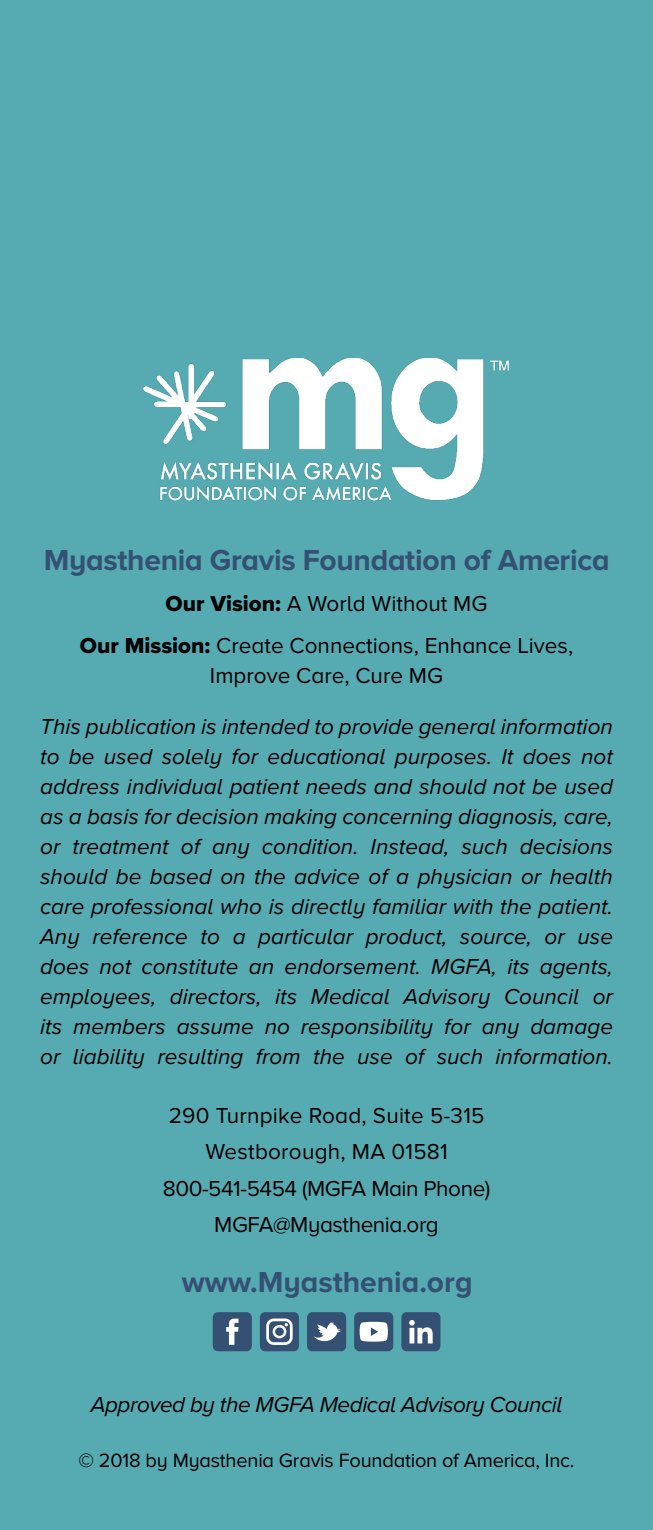
<style>
.page{position:relative;width:653px;height:1530px;background:#fff}
.page>*{position:absolute;margin:0;border:0;box-sizing:border-box;transform-origin:0 0}
.Heading_Proxima_Nova{font:700 30px "Proxima Nova";letter-spacing:-.01em;color:#345073}
.Proxima_Nova_-_small{font:italic 22.5px/30px "Proxima Nova";color:#000;text-align:justify}
.Proxima_Nova_-_small-2{font:22.5px/30px "Proxima Nova";color:#000;text-align:center}
.Proxima_Nova_-_small-3{font:22.5px "Proxima Nova";letter-spacing:-.02em;color:#000}
.Proxima_Nova_-_small-4{font:italic 22.5px "Proxima Nova";letter-spacing:-.02em;color:#000}
.Proxima_Nova_-_small-5{font:20px "Proxima Nova";letter-spacing:-.01em;color:#000}
.s1{font-family:"Proxima Nova Extrabld"}
</style>
<div class="page">
<div style="left:0;top:0;width:652px;height:1530px;background:#56aab2"></div>
<img style="left:144px;top:358px;width:364px;height:142px">
<div style="left:213px;top:1312px;width:39px;height:39px;background:#345073;border-radius:5px"></div>
<svg style="left:226px;top:1319px;width:12px;height:26px"></svg>
<div style="left:307px;top:1312px;width:39px;height:39px;background:#345073;border-radius:5px"></div>
<svg style="left:313px;top:1322px;width:28px;height:19px"></svg>
<div style="left:260px;top:1312px;width:39px;height:39px;background:#345073;border-radius:5px"></div>
<div style="left:266px;top:1319px;width:26px;height:26px;border:3px solid #fff;border-radius:6px"></div>
<div style="left:272px;top:1325px;width:14px;height:13px;border:3px solid #fff;border-radius:50%"></div>
<div style="left:354px;top:1312px;width:39px;height:39px;background:#345073;border-radius:5px"></div>
<svg style="left:359px;top:1322px;width:29px;height:20px"></svg>
<div style="left:401px;top:1312px;width:39px;height:39px;background:#345073;border-radius:5px"></div>
<svg style="left:409px;top:1320px;width:23px;height:23px"></svg>
<p class="Heading_Proxima_Nova" style="left:44px;top:543px;width:567px">Myasthenia Gravis Foundation of America</p>
<p class="Proxima_Nova_-_small-2" style="left:165px;top:589px;width:323px"><span class="s1">Our Vision:</span> A World Without MG</p>
<p class="Proxima_Nova_-_small-2" style="left:80px;top:630px;width:494px"><span class="s1">Our Mission:</span> Create Connections, Enhance Lives,<br>Improve Care, Cure MG</p>
<p class="Proxima_Nova_-_small" style="left:40px;top:711px;width:574px">This publication is intended to provide general information to be used solely for educational purposes. It does not address individual patient needs and should not be used as a basis for decision making concerning diagnosis, care, or treatment of any condition. Instead, such decisions should be based on the advice of a physician or health care professional who is directly familiar with the patient.<br>Any reference to a particular product, source, or use does not constitute an endorsement. MGFA, its agents, employees, directors, its Medical Advisory Council or its members assume no responsibility for any damage or liability resulting from the use of such information.</p>
<p class="Proxima_Nova_-_small-2" style="left:169px;top:1101px;width:317px">290 Turnpike Road, Suite 5-315</p>
<p class="Proxima_Nova_-_small-2" style="left:205px;top:1137px;width:244px">Westborough, MA 01581</p>
<p class="Proxima_Nova_-_small-3" style="left:163px;top:1175px;width:329px">800-541-5454 (MGFA Main Phone)</p>
<p class="Proxima_Nova_-_small-3" style="left:214px;top:1211px;width:226px">MGFA@Myasthenia.org</p>
<p class="Heading_Proxima_Nova" style="left:182px;top:1265px;width:292px">www.Myasthenia.org</p>
<p class="Proxima_Nova_-_small-4" style="left:91px;top:1388px;width:473px">Approved by the MGFA Medical Advisory Council</p>
<p class="Proxima_Nova_-_small-5" style="left:79px;top:1449px;width:497px">© 2018 by Myasthenia Gravis Foundation of America, Inc.</p>
</div>
